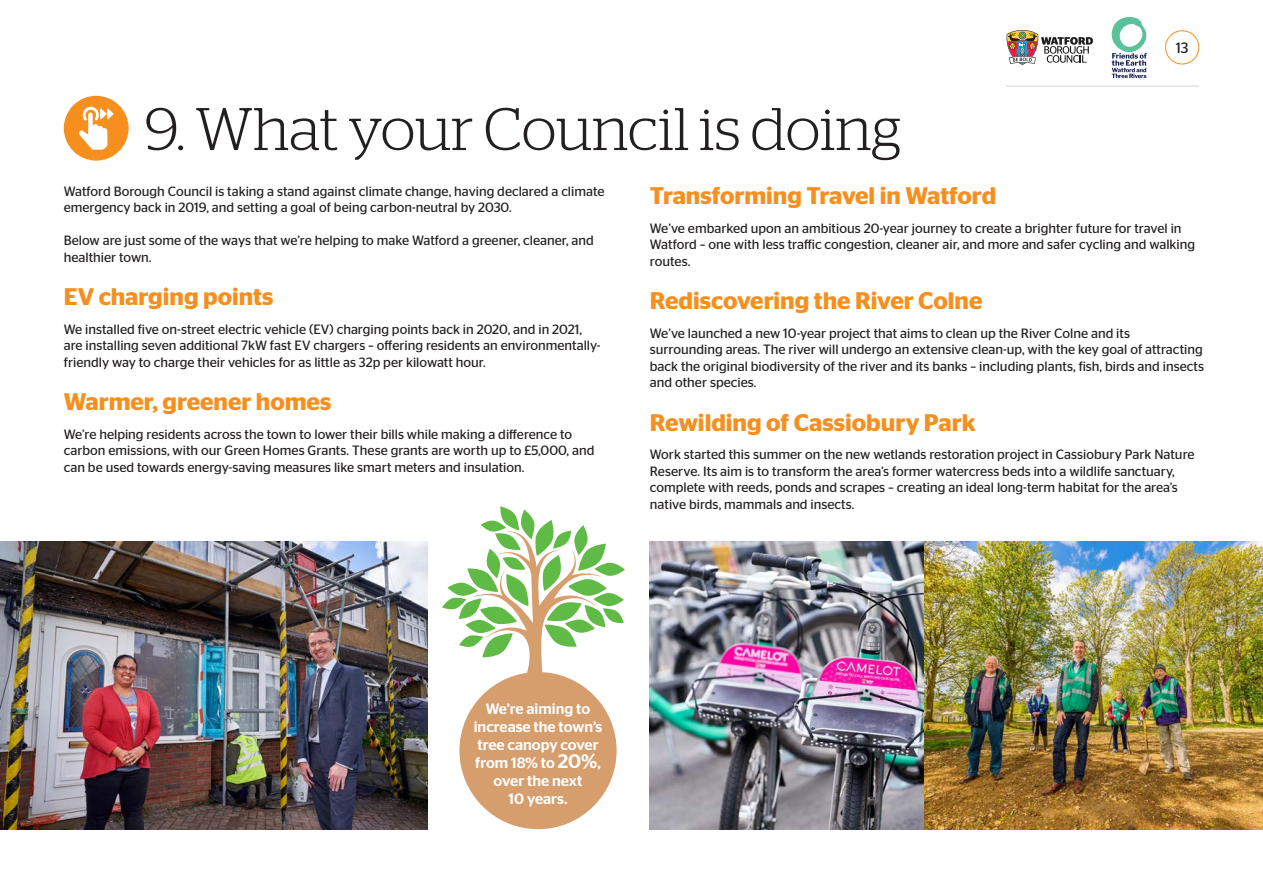
<style>
.page{position:relative;width:1263px;height:893px;background:#fff}
.page>*{position:absolute;margin:0;border:0;box-sizing:border-box;transform-origin:0 0}
.t1{font:300 60px "Stag";color:#231f20}
.t2{font:600 24px "Stag Sans";color:#f68f1e}
.t3{font:500 15px/18px "Stag Sans";color:#fff;text-align:center}
.t4{font:15px "Stag Sans";color:#231f20}
.t5{font:13.5px/16.5px "Stag Sans";color:#231f20}
.s1{font-size:19.5px}
</style>
<div class="page">
<div style="left:1165px;top:30px;width:34px;height:34px;border:1px solid #f68f1e;border-radius:50%"></div>
<div style="left:64px;top:96px;width:65px;height:65px;background:#f68f1e;border-radius:50%"></div>
<svg style="left:79px;top:107px;width:34px;height:43px"></svg>
<hr style="left:1006px;top:86px;width:193px;height:1px;background:#231f20">
<img style="left:650px;top:541px;width:613px;height:288px">
<img style="left:0;top:541px;width:427px;height:288px">
<svg style="left:442px;top:506px;width:183px;height:188px"></svg>
<div style="left:459px;top:672px;width:158px;height:157px;background:#d69d6d;border-radius:50%"></div>
<svg style="left:1006px;top:30px;width:87px;height:35px"></svg>
<svg style="left:1112px;top:17px;width:34px;height:61px"></svg>
<p class="t1" style="left:144px;top:95px;width:758px">9. What your Council is doing</p>
<p class="t4" style="left:1176px;top:39px;width:14px">13</p>
<p class="t5" style="left:64px;top:183px;width:542px">Watford Borough Council is taking a stand against climate change, having declared a climate emergency back in 2019, and setting a goal of being carbon-neutral by 2030.</p>
<p class="t5" style="left:64px;top:232px;width:532px">Below are just some of the ways that we’re helping to make Watford a greener, cleaner, and healthier town.</p>
<p class="t2" style="left:64px;top:283px;width:211px">EV charging points</p>
<p class="t5" style="left:64px;top:321px;width:538px">We installed five on-street electric vehicle (EV) charging points back in 2020, and in 2021, are installing seven additional 7kW fast EV chargers – offering residents an environmentally&shy;friendly way to charge their vehicles for as little as 32p per kilowatt hour.</p>
<p class="t2" style="left:64px;top:388px;width:269px">Warmer, greener homes</p>
<p class="t5" style="left:64px;top:426px;width:532px">We’re helping residents across the town to lower their bills while making a difference to carbon emissions, with our Green Homes Grants. These grants are worth up to £5,000, and can be used towards energy-saving measures like smart meters and insulation.</p>
<p class="t2" style="left:650px;top:182px;width:348px">Transforming Travel in Watford</p>
<p class="t5" style="left:650px;top:220px;width:547px">We’ve embarked upon an ambitious 20-year journey to create a brighter future for travel in<br>Watford – one with less traffic congestion, cleaner air, and more and safer cycling and walking routes.</p>
<p class="t2" style="left:650px;top:287px;width:334px">Rediscovering the River Colne</p>
<p class="t5" style="left:650px;top:325px;width:556px">We’ve launched a new 10-year project that aims to clean up the River Colne and its surrounding areas. The river will undergo an extensive clean-up, with the key goal of attracting back the original biodiversity of the river and its banks – including plants, fish, birds and insects and other species.</p>
<p class="t2" style="left:650px;top:408px;width:327px">Rewilding of Cassiobury Park</p>
<p class="t5" style="left:650px;top:446px;width:546px">Work started this summer on the new wetlands restoration project in Cassiobury Park Nature Reserve. Its aim is to transform the area’s former watercress beds into a wildlife sanctuary, complete with reeds, ponds and scrapes – creating an ideal long-term habitat for the area’s native birds, mammals and insects.</p>
<p class="t3" style="left:474px;top:700px;width:130px">We’re aiming to increase the town’s tree canopy cover from 18% to <span class="s1">20%</span>, over the next</p>
<p class="t3" style="left:508px;top:790px;width:60px">10 years.</p>
</div>
